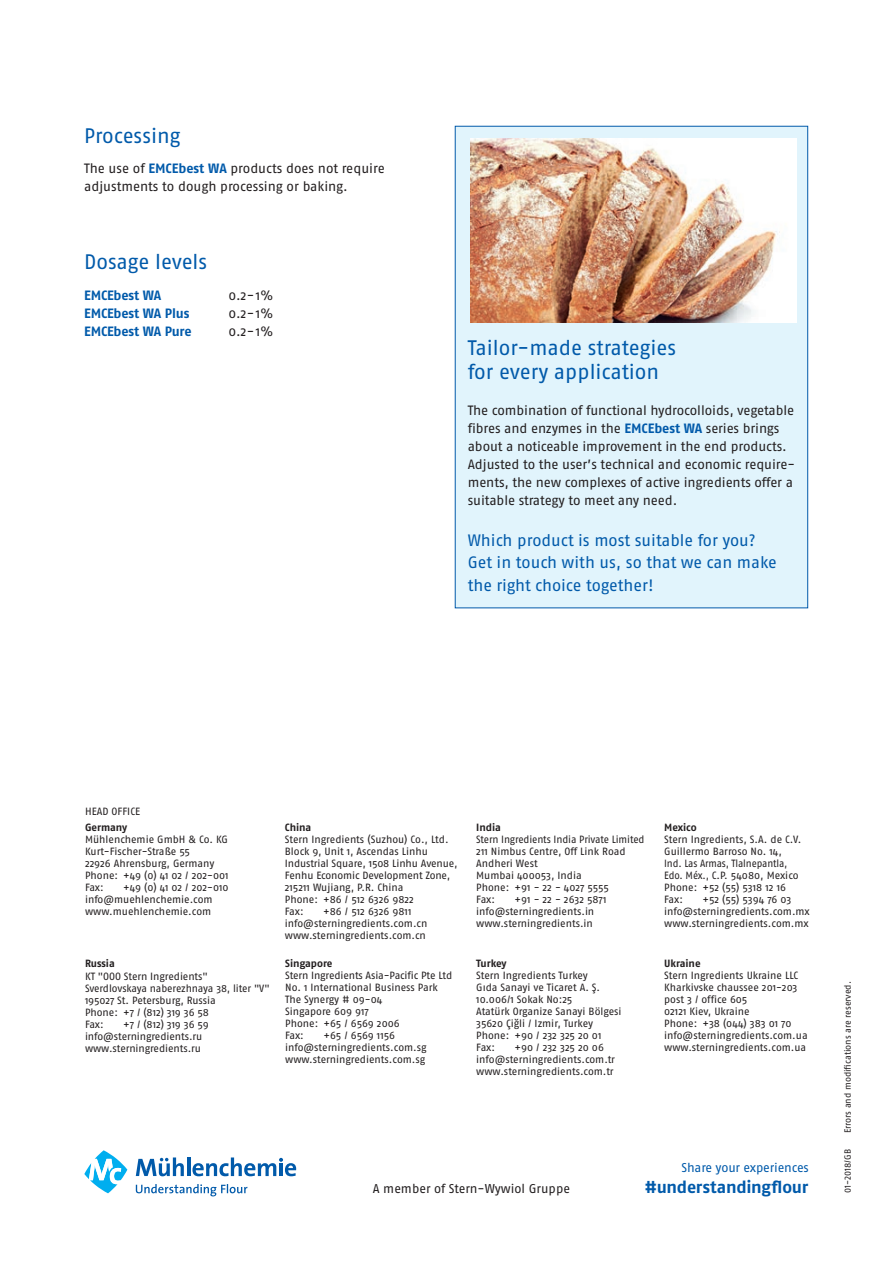
<style>
.page{position:relative;width:893px;height:1263px;background:#fff}
.page>*{position:absolute;margin:0;border:0;box-sizing:border-box;transform-origin:0 0}
.Überschrift_14pt{font:21px/24px "Fago No";letter-spacing:-.005em;color:#015aaa}
.t1{font:700 17.25px "Fago Pro";letter-spacing:-.015em;color:#015aaa}
.Copy{font:16.5px "Fago No";color:#015aaa}
.Copy-2{font:13.5px/18px "Fago No";letter-spacing:-.005em;color:#231f20}
.Copy-3{font:700 13.5px "Fago Pro";letter-spacing:-.01em;color:#015aaa}
.t2{font:12.75px "Fago Pro";color:#231f20}
.t3{font:12.75px "Fago Pro";letter-spacing:-.015em;color:#015aaa}
.t4{font:10.5px/12px "Fago No";letter-spacing:-.005em;color:#231f20}
.t5{font:10.5px/12px "Fago No";letter-spacing:-.005em;color:#231f20;scale:.96 1}
.t6{font:9px "Fago No Regular LF";color:#231f20}
.s1{font-family:"Fago Pro";font-weight:700;color:#015aaa}
.s2{font-family:"Fago No Bold Tf"}
.s3{font-family:"Fago Pro"}
</style>
<div class="page">
<div style="left:455px;top:126px;width:353px;height:482px;background:#e1f4fc;border:1px solid #015aaa"></div>
<img style="left:470px;top:138px;width:326px;height:184px">
<svg style="left:192px;top:1157px;width:104px;height:19px"></svg>
<hr style="left:187px;top:1157px;width:3px;height:19px;background:#015aaa">
<svg style="left:136px;top:1157px;width:48px;height:19px"></svg>
<svg style="left:136px;top:1184px;width:111px;height:12px"></svg>
<svg style="left:84px;top:1150px;width:43px;height:43px"></svg>
<p class="Überschrift_14pt" style="left:84px;top:123px;width:98px">Processing</p>
<p class="Copy-2" style="left:84px;top:159px;width:302px">The use of <span class="s1">EMCEbest WA</span> products does not require adjustments to dough processing or baking.</p>
<p class="Überschrift_14pt" style="left:84px;top:250px;width:125px">Dosage levels</p>
<p class="Copy-3" style="left:84px;top:287px;width:79px">EMCEbest WA</p>
<p class="Copy-2" style="left:228px;top:286px;width:46px">0.2-1%</p>
<p class="Copy-3" style="left:84px;top:305px;width:107px">EMCEbest WA Plus</p>
<p class="Copy-2" style="left:228px;top:304px;width:46px">0.2-1%</p>
<p class="Copy-3" style="left:84px;top:323px;width:109px">EMCEbest WA Pure</p>
<p class="Copy-2" style="left:228px;top:322px;width:46px">0.2-1%</p>
<p class="Überschrift_14pt" style="left:468px;top:336px;width:210px">Tailor-made strategies for every application</p>
<p class="Copy-2" style="left:468px;top:401px;width:329px">The combination of functional hydrocolloids, vegetable fibres and enzymes in the <span class="s1">EMCEbest WA</span> series brings about a noticeable improvement in the end products.<br>Adjusted to the user’s technical and economic require&shy;ments, the new complexes of active ingredients offer a suitable strategy to meet any need.</p>
<p class="Copy" style="left:468px;top:531px;width:290px">Which product is most suitable for you?</p>
<p class="Copy" style="left:468px;top:553px;width:310px">Get in touch with us, so that we can make</p>
<p class="Copy" style="left:468px;top:576px;width:187px">the right choice together!</p>
<p class="t4" style="left:85px;top:805px;width:57px">HEAD OFFICE</p>
<p class="t4" style="left:85px;top:821px;width:145px"><span class="s2">Germany<br></span>Mühlenchemie GmbH &amp; Co. KG</p>
<p class="t4" style="left:85px;top:845px;width:107px">Kurt-Fischer-Straße 55</p>
<p class="t4" style="left:85px;top:857px;width:131px">22926 Ahrensburg, Germany</p>
<p class="t4" style="left:85px;top:869px;width:145px">Phone: +49 (0) 41 02 / 202-001</p>
<p class="t4" style="left:85px;top:881px;width:20px">Fax:</p>
<p class="t4" style="left:123px;top:881px;width:107px">+49 (0) 41 02 / 202-010</p>
<p class="t4" style="left:85px;top:893px;width:129px">info@muehlenchemie.com</p>
<p class="t4" style="left:85px;top:905px;width:128px">www.muehlenchemie.com</p>
<p class="t4" style="left:85px;top:957px;width:124px;line-height:12.6px"><span class="s2">Russia<br></span>KT "OOO Stern Ingredients"</p>
<p class="t4" style="left:85px;top:982px;width:186px">Sverdlovskaya naberezhnaya 38, liter "V"</p>
<p class="t4" style="left:85px;top:994px;width:132px">195027 St. Petersburg, Russia</p>
<p class="t4" style="left:85px;top:1006px;width:126px">Phone: +7 / (812) 319 36 58</p>
<p class="t4" style="left:85px;top:1018px;width:20px">Fax:</p>
<p class="t4" style="left:123px;top:1018px;width:87px">+7 / (812) 319 36 59</p>
<p class="t4" style="left:85px;top:1030px;width:119px">info@sterningredients.ru</p>
<p class="t4" style="left:85px;top:1042px;width:118px">www.sterningredients.ru</p>
<p class="t4" style="left:285px;top:821px;width:165px"><span class="s2">China<br></span>Stern Ingredients (Suzhou) Co., Ltd.</p>
<p class="t4" style="left:285px;top:845px;width:174px">Block 9, Unit 1, Ascendas Linhu<br>Industrial Square, 1508 Linhu Avenue,</p>
<p class="t4" style="left:285px;top:869px;width:167px">Fenhu Economic Development Zone,</p>
<p class="t4" style="left:285px;top:881px;width:120px">215211 Wujiang, P.R. China</p>
<p class="t4" style="left:285px;top:893px;width:131px">Phone: +86 / 512 6326 9822</p>
<p class="t4" style="left:285px;top:905px;width:20px">Fax:</p>
<p class="t4" style="left:323px;top:905px;width:90px">+86 / 512 6326 9811</p>
<p class="t4" style="left:285px;top:917px;width:144px">info@sterningredients.com.cn</p>
<p class="t4" style="left:285px;top:929px;width:143px">www.sterningredients.com.cn</p>
<p class="t4" style="left:285px;top:957px;width:169px"><span class="s2">Singapore<br></span>Stern Ingredients Asia-Pacific Pte Ltd</p>
<p class="t4" style="left:285px;top:981px;width:154px">No. 1 International Business Park</p>
<p class="t4" style="left:285px;top:993px;width:99px">The Synergy # 09-04<br>Singapore 609 917</p>
<p class="t4" style="left:285px;top:1017px;width:116px">Phone: +65 / 6569 2006</p>
<p class="t4" style="left:285px;top:1029px;width:20px">Fax:</p>
<p class="t4" style="left:323px;top:1029px;width:73px">+65 / 6569 1156</p>
<p class="t4" style="left:285px;top:1041px;width:143px">info@sterningredients.com.sg</p>
<p class="t4" style="left:285px;top:1053px;width:142px">www.sterningredients.com.sg</p>
<p class="t5" style="left:476px;top:821px;width:177px"><span class="s2">India<br></span>Stern Ingredients India Private Limited<br>211 Nimbus Centre, Off Link Road</p>
<p class="t4" style="left:476px;top:857px;width:107px">Andheri West<br>Mumbai 400053, India</p>
<p class="t4" style="left:476px;top:881px;width:134px">Phone: +91 - 22 - 4027 5555<br>Fax:</p>
<p class="t4" style="left:514px;top:893px;width:94px">+91 - 22 - 2632 5871</p>
<p class="t4" style="left:476px;top:905px;width:120px">info@sterningredients.in www.sterningredients.in</p>
<p class="t4" style="left:476px;top:957px;width:113px"><span class="s2">Turkey<br></span>Stern Ingredients Turkey</p>
<p class="t4" style="left:476px;top:981px;width:125px">Gıda Sanayi ve Ticaret <span class="s3">A. Ş.</span></p>
<p class="t4" style="left:476px;top:993px;width:98px">10.006/1 Sokak No:25</p>
<p class="t4" style="left:476px;top:1005px;width:147px">Atatürk Organize Sanayi Bölgesi</p>
<p class="t4" style="left:476px;top:1017px;width:118px">35620 <span class="s3">Çiğli</span> / Izmir, Turkey</p>
<p class="t4" style="left:476px;top:1029px;width:127px">Phone: +90 / 232 325 20 01</p>
<p class="t4" style="left:476px;top:1041px;width:20px">Fax:</p>
<p class="t4" style="left:514px;top:1041px;width:91px">+90 / 232 325 20 06</p>
<p class="t4" style="left:476px;top:1053px;width:140px">info@sterningredients.com.tr</p>
<p class="t4" style="left:476px;top:1065px;width:139px">www.sterningredients.com.tr</p>
<p class="t4" style="left:664px;top:821px;width:139px"><span class="s2">Mexico<br></span>Stern Ingredients, S.A. de C.V.<br>Guillermo Barroso No. 14,<br>Ind. Las Armas, Tlalnepantla,<br>Edo. Méx., C.P. 54080, Mexico<br>Phone: +52 (55) 5318 12 16<br>Fax:</p>
<p class="t4" style="left:664px;top:893px;width:147px;text-indent:38px">+52 (55) 5394 76 03 info@sterningredients.com.mx</p>
<p class="t4" style="left:664px;top:917px;width:146px">www.sterningredients.com.mx</p>
<p class="t4" style="left:664px;top:957px;width:135px"><span class="s2">Ukraine<br></span>Stern Ingredients Ukraine LLC</p>
<p class="t4" style="left:664px;top:981px;width:135px">Kharkivske chaussee 201-203</p>
<p class="t4" style="left:664px;top:993px;width:85px">post 3 / office 605</p>
<p class="t4" style="left:664px;top:1005px;width:87px">02121 Kiev, Ukraine</p>
<p class="t4" style="left:664px;top:1017px;width:129px">Phone: +38 (044) 383 01 70</p>
<p class="t4" style="left:664px;top:1029px;width:145px">info@sterningredients.com.ua</p>
<p class="t4" style="left:664px;top:1041px;width:144px">www.sterningredients.com.ua</p>
<p class="t2" style="left:373px;top:1181px;width:199px">A member of Stern-Wywiol Gruppe</p>
<p class="t3" style="left:681px;top:1160px;width:129px">Share your experiences</p>
<p class="t1" style="left:644px;top:1176px;width:165px">#understandingflour</p>
<p class="t6" style="left:843px;top:1133px;width:154px;rotate:-90deg">Errors and modifications are reserved.</p>
<p class="t6" style="left:843px;top:1193px;width:45px;rotate:-90deg">01-2018/GB</p>
</div>
